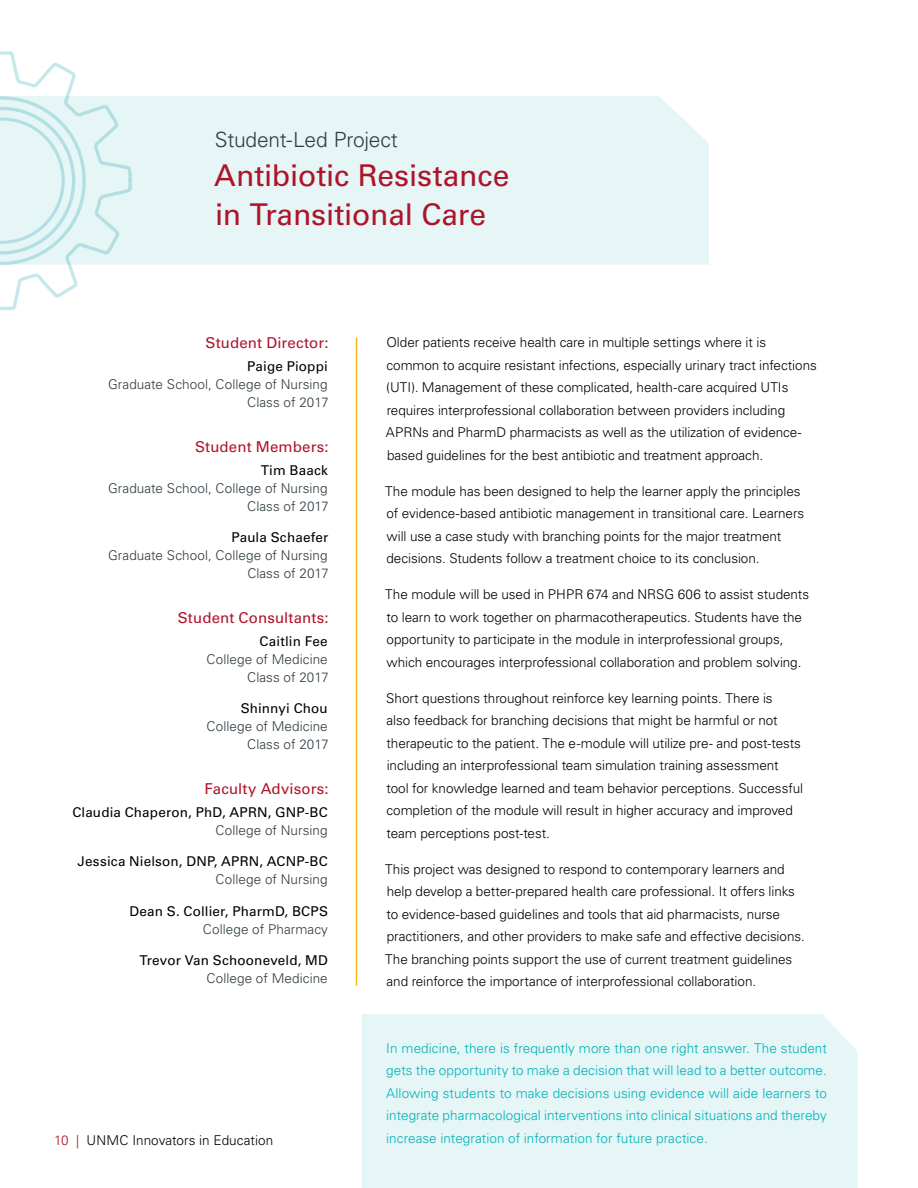
<style>
.page{position:relative;width:918px;height:1188px;background:#fff}
.page>*{position:absolute;margin:0;border:0;box-sizing:border-box;transform-origin:0 0}
.t1{font:30px/39px "Univers LT Std";letter-spacing:-.005em;color:#ae132a}
.t2{font:300 21px "Univers LT Std";letter-spacing:-.01em;color:#303c42}
.t3{font:15px "Univers LT Std";letter-spacing:.01em;color:#ae132a}
.t4{font:300 13.5px/22.5px "Univers LT Std";letter-spacing:-.005em;color:#000}
.t5{font:300 13.5px/22.5px "Univers LT Std";letter-spacing:.005em;color:#00b3ba;text-align:justify}
.t6{font:300 13.5px/18px "Univers LT Std";letter-spacing:.005em;color:#303c42;text-align:right}
.t7{font:13.5px "Univers LT Std";letter-spacing:.01em;color:#000}
.s1{color:#ae132a}
</style>
<div class="page">
<div style="left:134px;top:96px;width:575px;height:169px;background:#e6f5f5"></div>
<svg style="left:0;top:51px;width:134px;height:259px"></svg>
<div style="left:362px;top:1014px;width:496px;height:174px;background:#e6f5f5"></div>
<hr style="left:356px;top:338px;width:1px;height:648px;background:#fdb714">
<h2 class="t2" style="left:215px;top:127px;width:185px">Student-Led Project</h2>
<h1 class="t1" style="left:214px;top:156px;width:297px">Antibiotic Resistance in Transitional Care</h1>
<p class="t3" style="left:206px;top:334px;width:124px">Student Director:</p>
<p class="t7" style="left:247px;top:358px;width:82px">Paige Pioppi</p>
<p class="t6" style="left:108px;top:375px;width:222px">Graduate School, College of Nursing<br>Class of 2017</p>
<p class="t3" style="left:195px;top:438px;width:135px">Student Members:</p>
<p class="t7" style="left:261px;top:462px;width:69px">Tim Baack</p>
<p class="t6" style="left:108px;top:479px;width:222px">Graduate School, College of Nursing<br>Class of 2017</p>
<p class="t7" style="left:231px;top:529px;width:99px">Paula Schaefer</p>
<p class="t6" style="left:108px;top:546px;width:222px">Graduate School, College of Nursing<br>Class of 2017</p>
<p class="t3" style="left:178px;top:609px;width:152px">Student Consultants:</p>
<p class="t7" style="left:260px;top:633px;width:70px">Caitlin Fee</p>
<p class="t6" style="left:207px;top:650px;width:124px">College of Medicine<br>Class of 2017</p>
<p class="t7" style="left:241px;top:700px;width:89px">Shinnyi Chou</p>
<p class="t6" style="left:207px;top:717px;width:124px">College of Medicine<br>Class of 2017</p>
<p class="t3" style="left:205px;top:780px;width:126px">Faculty Advisors:</p>
<p class="t7" style="left:72px;top:804px;width:257px">Claudia Chaperon, PhD, APRN, GNP-BC</p>
<p class="t6" style="left:216px;top:821px;width:114px">College of Nursing</p>
<p class="t7" style="left:78px;top:853px;width:252px">Jessica Nielson, DNP, APRN, ACNP-BC</p>
<p class="t6" style="left:216px;top:870px;width:114px">College of Nursing</p>
<p class="t7" style="left:130px;top:903px;width:200px">Dean S. Collier, PharmD, BCPS</p>
<p class="t6" style="left:203px;top:920px;width:127px">College of Pharmacy</p>
<p class="t7" style="left:139px;top:952px;width:190px">Trevor Van Schooneveld, MD</p>
<p class="t6" style="left:207px;top:969px;width:123px">College of Medicine</p>
<p class="t4" style="left:54px;top:1128px;width:221px"><span class="s1">10 |</span> UNMC Innovators in Education</p>
<p class="t4" style="left:386px;top:331px;width:432px">Older patients receive health care in multiple settings where it is common to acquire resistant infections, especially urinary tract infections (UTI). Management of these complicated, health-care acquired UTIs requires interprofessional collaboration between providers including APRNs and PharmD pharmacists as well as the utilization of evidence&shy;based guidelines for the best antibiotic and treatment approach.</p>
<p class="t4" style="left:385px;top:480px;width:420px">The module has been designed to help the learner apply the principles of evidence-based antibiotic management in transitional care. Learners will use a case study with branching points for the major treatment decisions. Students follow a treatment choice to its conclusion.</p>
<p class="t4" style="left:385px;top:583px;width:425px">The module will be used in PHPR 674 and NRSG 606 to assist students to learn to work together on pharmacotherapeutics. Students have the opportunity to participate in the module in interprofessional groups, which encourages interprofessional collaboration and problem solving.</p>
<p class="t4" style="left:386px;top:687px;width:418px">Short questions throughout reinforce key learning points. There is<br>also feedback for branching decisions that might be harmful or not therapeutic to the patient. The e-module will utilize pre- and post-tests including an interprofessional team simulation training assessment tool for knowledge learned and team behavior perceptions. Successful completion of the module will result in higher accuracy and improved team perceptions post-test.</p>
<p class="t4" style="left:385px;top:858px;width:421px">This project was designed to respond to contemporary learners and help develop a better-prepared health care professional. It offers links to evidence-based guidelines and tools that aid pharmacists, nurse practitioners, and other providers to make safe and effective decisions.<br>The branching points support the use of current treatment guidelines and reinforce the importance of interprofessional collaboration.</p>
<p class="t5" style="left:386px;top:1036px;width:442px">In medicine, there is frequently more than one right answer. The student gets the opportunity to make a decision that will lead to a better outcome.<br>Allowing students to make decisions using evidence will aide learners to integrate pharmacological interventions into clinical situations and thereby increase integration of information for future practice.</p>
</div>
